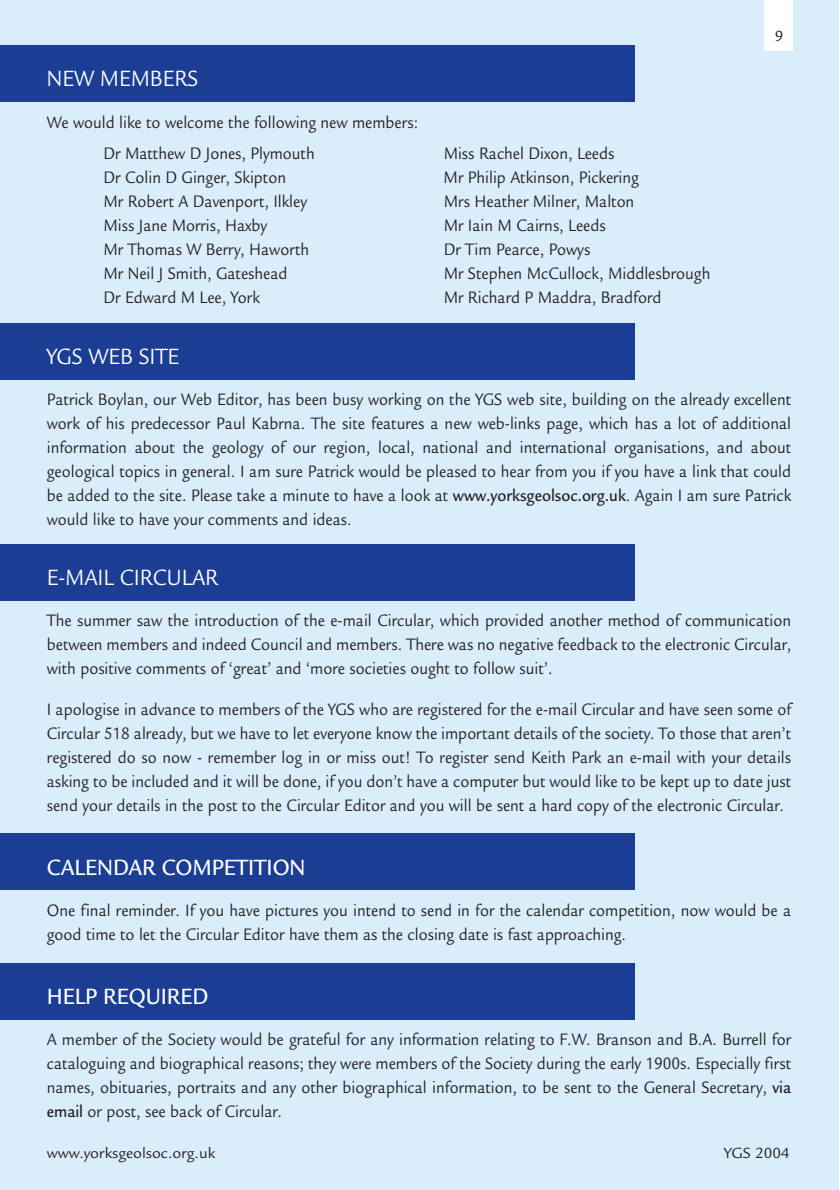
<style>
.page{position:relative;width:840px;height:1190px;background:#fff}
.page>*{position:absolute;margin:0;border:0;box-sizing:border-box;transform-origin:0 0}
.t1{font:24px "Legacy Sans";color:#fff;scale:.9 1}
.t2{font:500 24px "Legacy Sans";color:#fff;scale:.9 1}
.t3{font:18px/24px "Legacy Sans";color:#231f20;text-align:justify;scale:.9 1}
.t4{font:16px "Legacy Sans";color:#231f20}
.s1{font-weight:500}
</style>
<div class="page">
<div style="left:0;top:0;width:839px;height:1190px;background:#daedfa"></div>
<div style="left:765px;top:0;width:28px;height:51px;background:#fff"></div>
<div style="left:0;top:45px;width:634px;height:57px;background:#1b3e94"></div>
<div style="left:0;top:323px;width:634px;height:57px;background:#1b3e94"></div>
<div style="left:0;top:544px;width:634px;height:57px;background:#1b3e94"></div>
<div style="left:0;top:833px;width:634px;height:57px;background:#1b3e94"></div>
<div style="left:0;top:964px;width:634px;height:56px;background:#1b3e94"></div>
<h1 class="t1" style="left:47px;top:70px;width:170px">NEW MEMBERS</h1>
<p class="t3" style="left:104px;top:109px;width:351px;line-height:30.6px;text-indent:-57px">We would like to welcome the following new members:<br>Dr Matthew D Jones, Plymouth</p>
<p class="t3" style="left:444px;top:143px;width:191px">Miss Rachel Dixon, Leeds</p>
<p class="t3" style="left:104px;top:167px;width:204px">Dr Colin D Ginger, Skipton</p>
<p class="t3" style="left:444px;top:167px;width:219px">Mr Philip Atkinson, Pickering</p>
<p class="t3" style="left:104px;top:191px;width:228px">Mr Robert A Davenport, Ilkley</p>
<p class="t3" style="left:444px;top:191px;width:213px">Mrs Heather Milner, Malton</p>
<p class="t3" style="left:104px;top:215px;width:183px">Miss Jane Morris, Haxby</p>
<p class="t3" style="left:444px;top:215px;width:182px">Mr Iain M Cairns, Leeds</p>
<p class="t3" style="left:104px;top:239px;width:230px">Mr Thomas W Berry, Haworth</p>
<p class="t3" style="left:444px;top:239px;width:164px">Dr Tim Pearce, Powys</p>
<p class="t3" style="left:104px;top:263px;width:206px">Mr Neil J Smith, Gateshead</p>
<p class="t3" style="left:444px;top:263px;width:298px">Mr Stephen McCullock, Middlesbrough</p>
<p class="t3" style="left:104px;top:287px;width:175px">Dr Edward M Lee, York</p>
<p class="t3" style="left:444px;top:287px;width:243px">Mr Richard P Maddra, Bradford</p>
<p class="t4" style="left:775px;top:30px;width:10px">9</p>
<h1 class="t1" style="left:47px;top:348px;width:149px">YGS WEB SITE</h1>
<p class="t3" style="left:47px;top:389px;width:829px">Patrick Boylan, our Web Editor, has been busy working on the YGS web site, building on the already excellent work of his predecessor Paul Kabrna. The site features a new web-links page, which has a lot of additional information about the geology of our region, local, national and international organisations, and about geological topics in general. I am sure Patrick would be pleased to hear from you if you have a link that could be added to the site. Please take a minute to have a look at <span class="s1">www.yorksgeolsoc.org.uk</span>. Again I am sure Patrick would like to have your comments and ideas.</p>
<h1 class="t1" style="left:47px;top:569px;width:192px">E-MAIL CIRCULAR</h1>
<p class="t3" style="left:47px;top:610px;width:829px">The summer saw the introduction of the e-mail Circular, which provided another method of communication between members and indeed Council and members. There was no negative feedback to the electronic Circular, with positive comments of ‘great’ and ‘more societies ought to follow suit’.</p>
<p class="t3" style="left:47px;top:699px;width:829px">I apologise in advance to members of the YGS who are registered for the e-mail Circular and have seen some of Circular 518 already, but we have to let everyone know the important details of the society. To those that aren’t registered do so now - remember log in or miss out! To register send Keith Park an e-mail with your details asking to be included and it will be done, if you don’t have a computer but would like to be kept up to date just send your details in the post to the Circular Editor and you will be sent a hard copy of the electronic Circular.</p>
<h1 class="t2" style="left:47px;top:858px;width:289px">CALENDAR COMPETITION</h1>
<p class="t3" style="left:47px;top:900px;width:829px">One final reminder. If you have pictures you intend to send in for the calendar competition, now would be a good time to let the Circular Editor have them as the closing date is fast approaching.</p>
<h1 class="t2" style="left:47px;top:987px;width:181px">HELP REQUIRED</h1>
<p class="t3" style="left:47px;top:1029px;width:829px">A member of the Society would be grateful for any information relating to F.W. Branson and B.A. Burrell for cataloguing and biographical reasons; they were members of the Society during the early 1900s. Especially first names, obituaries, portraits and any other biographical information, to be sent to the General Secretary, <span class="s1">via email</span> or post, see back of Circular.</p>
<p class="t4" style="left:47px;top:1147px;width:170px">www.yorksgeolsoc.org.uk</p>
<p class="t4" style="left:724px;top:1147px;width:67px">YGS 2004</p>
</div>
